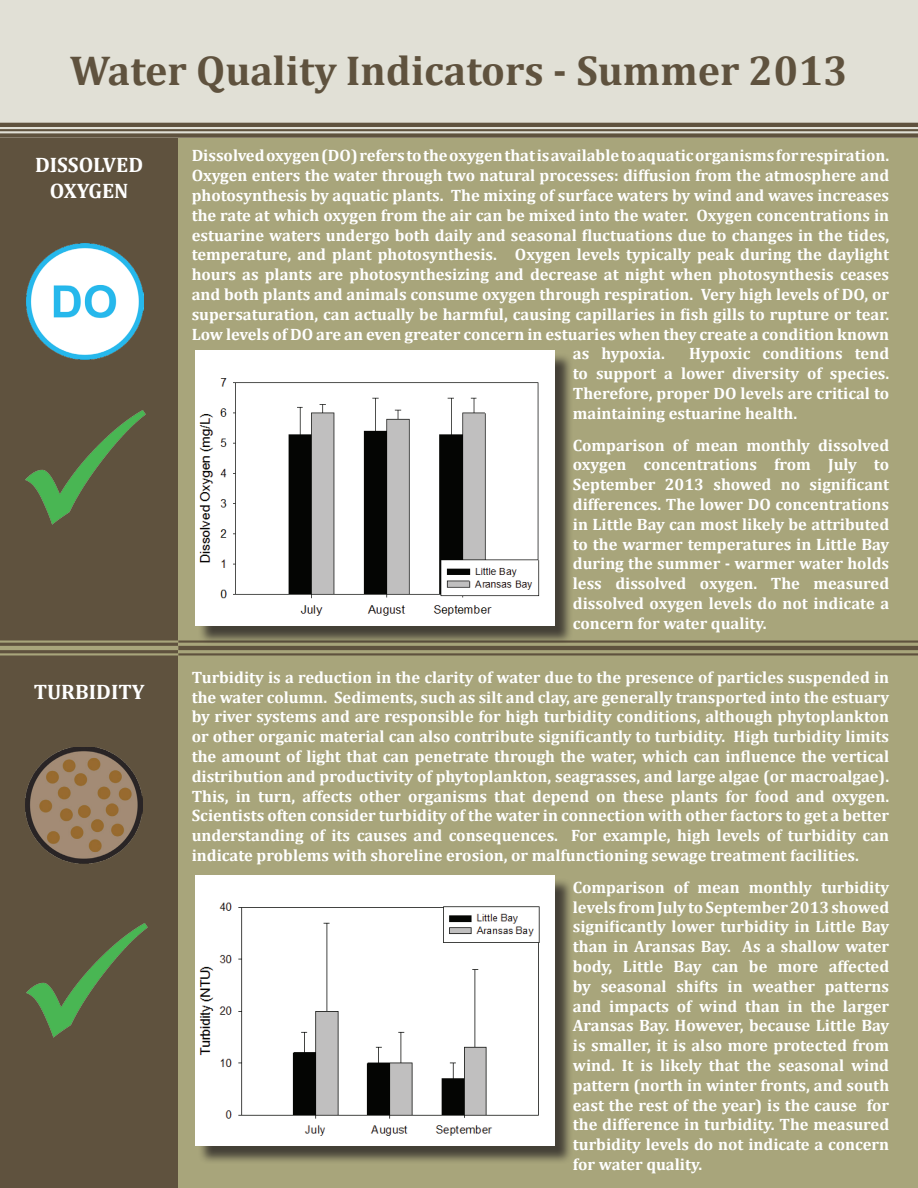
<style>
.page{position:relative;width:918px;height:1188px;background:#fff}
.page>*{position:absolute;margin:0;border:0;box-sizing:border-box;transform-origin:0 0}
.t1{font:700 42px "Cambria";color:#5f523e}
.t2{font:700 21px/25.2px "Cambria";color:#fff}
.t3{font:700 16.5px/19.8px "Cambria";color:#fff;text-align:justify}
</style>
<div class="page">
<div style="left:0;top:138px;width:178px;height:1050px;background:#5f523e"></div>
<div style="left:178px;top:138px;width:740px;height:1050px;background:#a8a57b"></div>
<div style="left:0;top:0;width:918px;height:138px;background:#e1e0d6"></div>
<hr style="left:0;top:123px;width:918px;height:4px;background:#5f523e">
<hr style="left:0;top:129px;width:918px;height:2px;background:#5f523e">
<div style="left:0;top:133px;width:918px;height:5px;background:#5f523e"></div>
<hr style="left:178px;top:640px;width:740px;height:3px;background:#5f523e">
<hr style="left:178px;top:646px;width:740px;height:4px;background:#5f523e">
<hr style="left:178px;top:653px;width:740px;height:2px;background:#5f523e">
<img style="left:25px;top:747px;width:117px;height:117px">
<img style="left:27px;top:243px;width:117px;height:117px">
<hr style="left:0;top:640px;width:178px;height:3px;background:#a8a57b">
<hr style="left:0;top:646px;width:178px;height:4px;background:#a8a57b">
<hr style="left:0;top:653px;width:178px;height:2px;background:#a8a57b">
<img style="left:25px;top:410px;width:121px;height:115px">
<img style="left:27px;top:923px;width:120px;height:115px">
<div style="left:198px;top:353px;width:375px;height:291px;background:#231f20;opacity:.75"></div>
<img style="left:195px;top:350px;width:360px;height:276px">
<div style="left:198px;top:878px;width:375px;height:286px;background:#231f20;opacity:.75"></div>
<img style="left:195px;top:875px;width:360px;height:270px">
<h1 class="t1" style="left:70px;top:41px;width:780px">Water Quality Indicators - Summer 2013</h1>
<p class="t2" style="left:35px;top:152px;width:27px">Dissolv</p>
<p class="t2" style="left:50px;top:152px;width:93px;text-indent:66px">ed<br>Oxygen</p>
<p class="t2" style="left:34px;top:678px;width:41px">turbidit</p>
<p class="t2" style="left:132px;top:678px;width:14px">y</p>
<p class="t3" style="left:192px;top:145px;width:699px">Dissolved oxygen (DO) refers to the oxygen that is available to aquatic organisms for respiration.</p>
<p class="t3" style="left:192px;top:165px;width:699px">Oxygen enters the water through two natural processes: diffusion from the atmosphere and</p>
<p class="t3" style="left:192px;top:185px;width:699px">photosynthesis by aquatic plants. The mixing of surface waters by wind and waves increases</p>
<p class="t3" style="left:192px;top:205px;width:699px">the rate at which oxygen from the air can be mixed into the water. Oxygen concentrations in</p>
<p class="t3" style="left:192px;top:224px;width:699px">estuarine waters undergo both daily and seasonal fluctuations due to changes in the tides,</p>
<p class="t3" style="left:192px;top:244px;width:699px">temperature, and plant photosynthesis. Oxygen levels typically peak during the daylight</p>
<p class="t3" style="left:192px;top:264px;width:699px">hours as plants are photosynthesizing and decrease at night when photosynthesis ceases</p>
<p class="t3" style="left:192px;top:284px;width:699px">and both plants and animals consume oxygen through respiration. Very high levels of DO, or</p>
<p class="t3" style="left:192px;top:304px;width:699px">supersaturation, can actually be harmful, causing capillaries in fish gills to rupture or tear.</p>
<p class="t3" style="left:192px;top:323px;width:699px">Low levels of DO are an even greater concern in estuaries when they create a condition known</p>
<p class="t3" style="left:573px;top:343px;width:94px">as hypoxia.</p>
<p class="t3" style="left:573px;top:343px;width:318px;text-indent:116px">Hypoxic conditions tend to support a lower diversity of species.<br>Therefore, proper DO levels are critical to maintaining estuarine health.</p>
<p class="t3" style="left:573px;top:434px;width:318px">Comparison of mean monthly dissolved oxygen concentrations from July to September 2013 showed no significant differences. The lower DO concentrations in Little Bay can most likely be attributed to the warmer temperatures in Little Bay during the summer - warmer water holds less dissolved oxygen. The measured dissolved oxygen levels do not indicate a concern for water quality.</p>
<p class="t3" style="left:192px;top:667px;width:699px">Turbidity is a reduction in the clarity of water due to the presence of particles suspended in the water column. Sediments, such as silt and clay, are generally transported into the estuary by river systems and are responsible for high turbidity conditions, although phytoplankton or other organic material can also contribute significantly to turbidity. High turbidity limits the amount of light that can penetrate through the water, which can influence the vertical distribution and productivity of phytoplankton, seagrasses, and large algae (or macroalgae).<br>This, in turn, affects other organisms that depend on these plants for food and oxygen.<br>Scientists often consider turbidity of the water in connection with other factors to get a better understanding of its causes and consequences. For example, high levels of turbidity can indicate problems with shoreline erosion, or malfunctioning sewage treatment facilities.</p>
<p class="t3" style="left:573px;top:877px;width:318px">Comparison of mean monthly turbidity levels from July to September 2013 showed significantly lower turbidity in Little Bay than in Aransas Bay. As a shallow water body, Little Bay can be more affected by seasonal shifts in weather patterns and impacts of wind than in the larger Aransas Bay. However, because Little Bay is smaller, it is also more protected from wind. It is likely that the seasonal wind pattern (north in winter fronts, and south east the rest of the year) is the cause for the difference in turbidity. The measured turbidity levels do not indicate a concern for water quality.</p>
</div>
